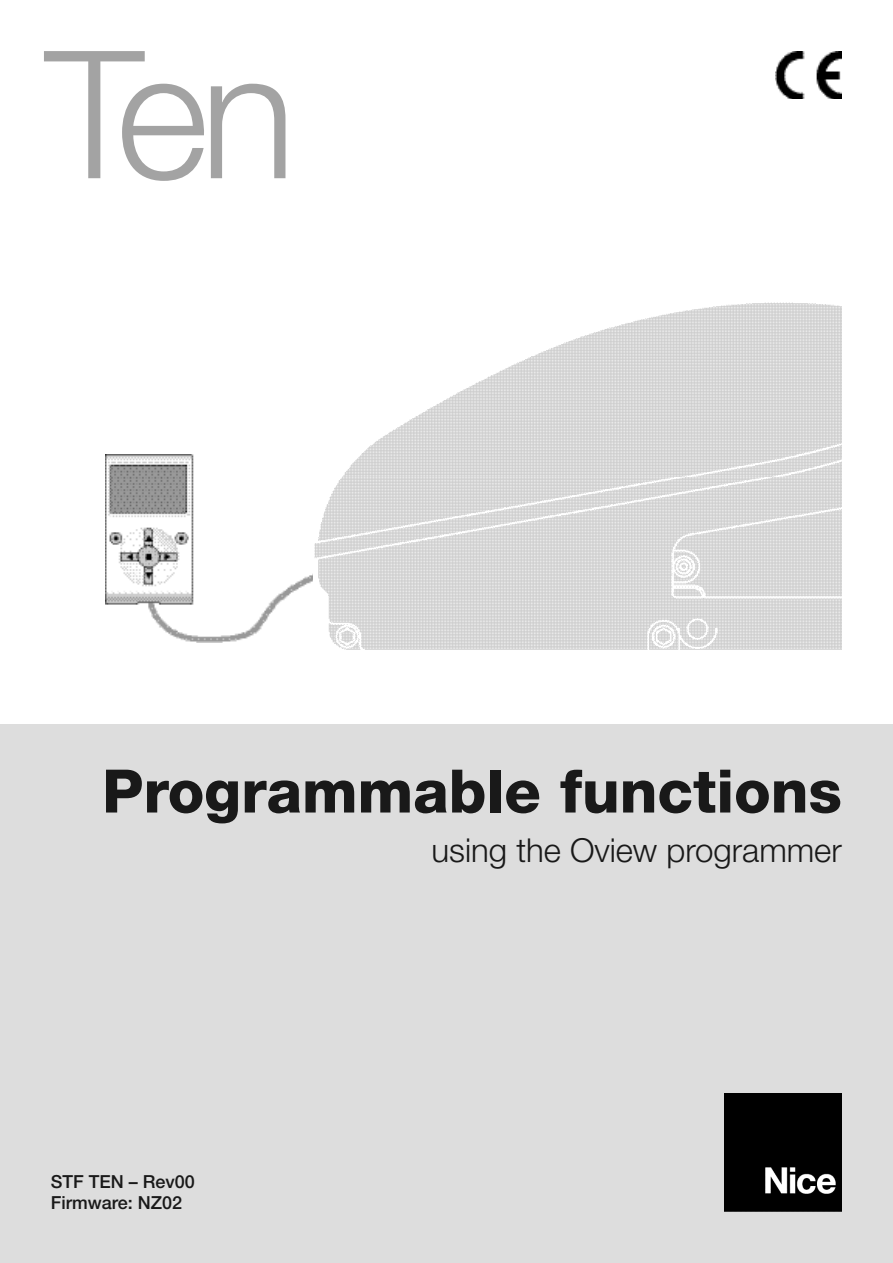
<style>
.page{position:relative;width:893px;height:1263px;background:#fff}
.page>*{position:absolute;margin:0;border:0;box-sizing:border-box;transform-origin:0 0}
.t1{font:300 178.05px "Helvetica Neue";color:#a3a3a3}
.t2{font:800 60px "Helvetica Neue";color:#191919}
.t3{font:300 33px "Helvetica Neue";color:#191919}
.t4{font:500 18px/21.6px "Helvetica Neue";color:#191919}
</style>
<div class="page">
<div style="left:0;top:724px;width:892px;height:539px;background:#ddd"></div>
<img style="left:724px;top:1093px;width:118px;height:119px">
<img style="left:776px;top:51px;width:66px;height:47px">
<img style="left:106px;top:454px;width:207px;height:188px">
<img style="left:314px;top:302px;width:528px;height:348px">
<h1 class="t1" style="left:45px;top:51px;width:253px">Ten</h1>
<h2 class="t2" style="left:102px;top:770px;width:741px">Programmable functions</h2>
<h3 class="t3" style="left:431px;top:838px;width:412px">using the Oview programmer</h3>
<p class="t4" style="left:51px;top:1172px;width:145px">STF TEN – Rev00<br>Firmware: NZ02</p>
</div>
